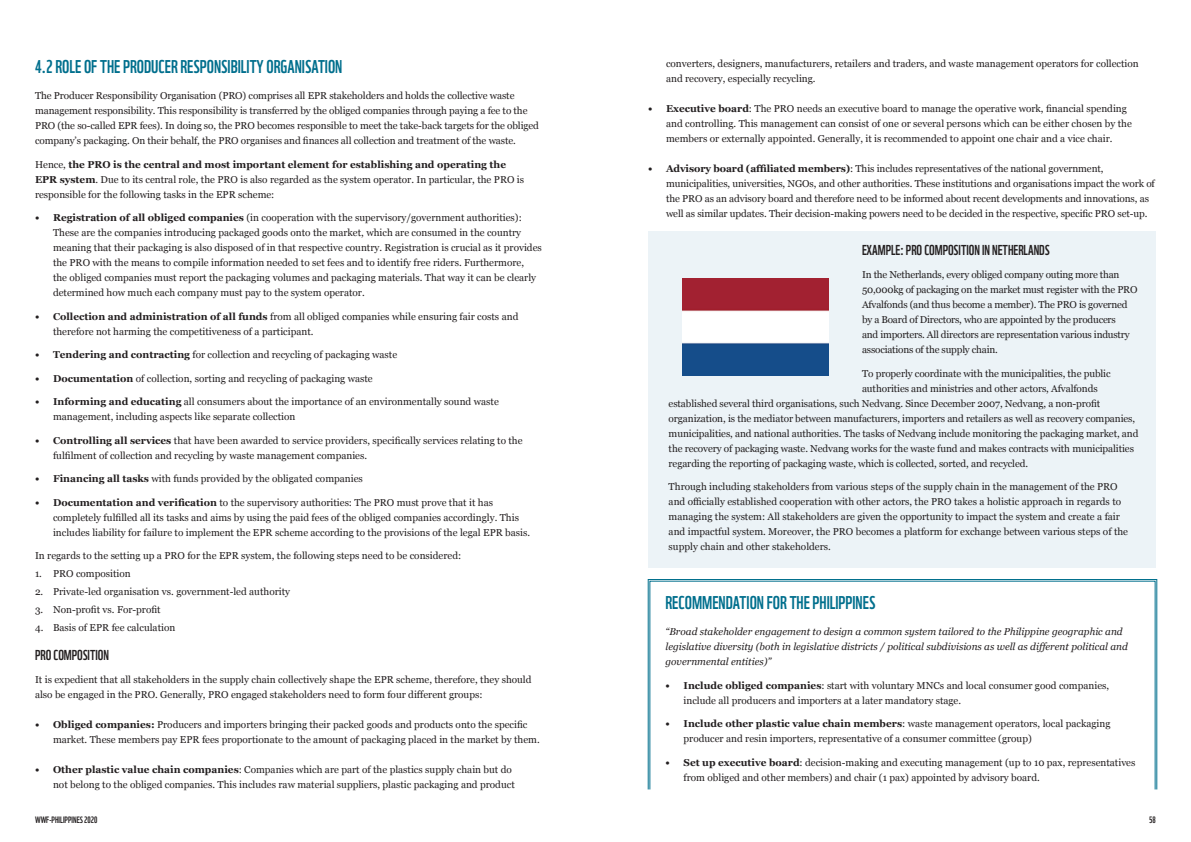
<style>
.page{position:relative;width:1191px;height:842px;background:#fff}
.page>*{position:absolute;margin:0;border:0;box-sizing:border-box;transform-origin:0 0}
.t1{font:18px "WWF";color:#006f8d}
.t2{font:14px "WWF";color:#231f20}
.t3{font:10px/15px "Georgia";color:#231f20}
.t4{font:10px/15px "Georgia";letter-spacing:-.02em;color:#231f20}
.t5{font:italic 10px/15px "Georgia";color:#231f20}
.t6{font:9px "WWF";color:#231f20}
.s1{font-weight:700}
</style>
<div class="page">
<div style="left:648px;top:232px;width:508px;height:336px;background:#ecf3f7"></div>
<img style="left:683px;top:279px;width:145px;height:96px">
<svg style="left:648px;top:579px;width:509px;height:211px"></svg>
<h1 class="t1" style="left:35px;top:52px;width:309px">4.2 ROLE OF THE PRODUCER RESPONSIBILITY ORGANISATION</h1>
<p class="t3" style="left:35px;top:88px;width:505px">The Producer Responsibility Organisation (PRO) comprises all EPR stakeholders and holds the collective waste management responsibility. This responsibility is transferred by the obliged companies through paying a fee to the PRO (the so-called EPR fees). In doing so, the PRO becomes responsible to meet the take-back targets for the obliged company’s packaging. On their behalf, the PRO organises and finances all collection and treatment of the waste.</p>
<p class="t3" style="left:35px;top:156px;width:490px">Hence, <span class="s1">the PRO is the central and most important element for establishing and operating the<br>EPR system</span>. Due to its central role, the PRO is also regarded as the system operator. In particular, the PRO is responsible for the following tasks in the EPR scheme:</p>
<p class="t3" style="left:53px;top:210px;width:490px;text-indent:-18px"><span class="s1">• Registration of all obliged companies</span> (in cooperation with the supervisory/government authorities):<br>These are the companies introducing packaged goods onto the market, which are consumed in the country meaning that their packaging is also disposed of in that respective country. Registration is crucial as it provides the PRO with the means to compile information needed to set fees and to identify free riders. Furthermore,<br>the obliged companies must report the packaging volumes and packaging materials. That way it can be clearly determined how much each company must pay to the system operator.</p>
<p class="t3" style="left:53px;top:308px;width:467px;text-indent:-18px"><span class="s1">• Collection and administration of all funds</span> from all obliged companies while ensuring fair costs and therefore not harming the competitiveness of a participant.</p>
<p class="t3" style="left:35px;top:347px;width:364px"><span class="s1">• Tendering and contracting</span> for collection and recycling of packaging waste</p>
<p class="t3" style="left:35px;top:370px;width:339px"><span class="s1">• Documentation</span> of collection, sorting and recycling of packaging waste</p>
<p class="t3" style="left:53px;top:394px;width:447px;text-indent:-18px"><span class="s1">• Informing and educating</span> all consumers about the importance of an environmentally sound waste management, including aspects like separate collection</p>
<p class="t3" style="left:53px;top:432px;width:471px;text-indent:-18px"><span class="s1">• Controlling all services</span> that have been awarded to service providers, specifically services relating to the fulfilment of collection and recycling by waste management companies.</p>
<p class="t3" style="left:35px;top:471px;width:329px"><span class="s1">• Financing all tasks</span> with funds provided by the obligated companies</p>
<p class="t3" style="left:53px;top:494px;width:478px;text-indent:-18px"><span class="s1">• Documentation and verification</span> to the supervisory authorities: The PRO must prove that it has completely fulfilled all its tasks and aims by using the paid fees of the obliged companies accordingly. This includes liability for failure to implement the EPR scheme according to the provisions of the legal EPR basis.</p>
<p class="t3" style="left:35px;top:548px;width:428px">In regards to the setting up a PRO for the EPR system, the following steps need to be considered:</p>
<p class="t3" style="left:35px;top:566px;width:97px">1. PRO composition</p>
<p class="t3" style="left:35px;top:584px;width:257px">2. Private-led organisation vs. government-led authority</p>
<p class="t3" style="left:35px;top:601px;width:127px">3. Non-profit vs. For-profit</p>
<p class="t3" style="left:35px;top:619px;width:142px">4. Basis of EPR fee calculation</p>
<h2 class="t2" style="left:35px;top:644px;width:76px">PRO COMPOSITION</h2>
<p class="t3" style="left:35px;top:672px;width:498px">It is expedient that all stakeholders in the supply chain collectively shape the EPR scheme, therefore, they should also be engaged in the PRO. Generally, PRO engaged stakeholders need to form four different groups:</p>
<p class="t3" style="left:53px;top:717px;width:488px;text-indent:-18px"><span class="s1">• Obliged companies:</span> Producers and importers bringing their packed goods and products onto the specific market. These members pay EPR fees proportionate to the amount of packaging placed in the market by them.</p>
<p class="t3" style="left:35px;top:762px;width:481px;text-align:right"><span class="s1">• Other plastic value chain companies</span>: Companies which are part of the plastics supply chain but do not belong to the obliged companies. This includes raw material suppliers, plastic packaging and product</p>
<p class="t3" style="left:666px;top:56px;width:474px">converters, designers, manufacturers, retailers and traders, and waste management operators for collection and recovery, especially recycling.</p>
<p class="t3" style="left:666px;top:101px;width:467px;text-indent:-18px"><span class="s1">• Executive board</span>: The PRO needs an executive board to manage the operative work, financial spending and controlling. This management can consist of one or several persons which can be either chosen by the members or externally appointed. Generally, it is recommended to appoint one chair and a vice chair.</p>
<p class="t3" style="left:666px;top:161px;width:490px;text-indent:-18px"><span class="s1">• Advisory board (affiliated members)</span>: This includes representatives of the national government, municipalities, universities, NGOs, and other authorities. These institutions and organisations impact the work of the PRO as an advisory board and therefore need to be informed about recent developments and innovations, as well as similar updates. Their decision-making powers need to be decided in the respective, specific PRO set-up.</p>
<h2 class="t2" style="left:862px;top:239px;width:189px">EXAMPLE: PRO COMPOSITION IN NETHERLANDS</h2>
<p class="t4" style="left:862px;top:267px;width:277px">In the Netherlands, every obliged company outing more than 50,000kg of packaging on the market must register with the PRO Afvalfonds (and thus become a member). The PRO is governed by a Board of Directors, who are appointed by the producers<br>and importers. All directors are representation various industry associations of the supply chain.</p>
<p class="t3" style="left:862px;top:365px;width:250px">To properly coordinate with the municipalities, the public</p>
<p class="t3" style="left:862px;top:380px;width:237px">authorities and ministries and other actors, Afvalfonds</p>
<p class="t3" style="left:668px;top:395px;width:433px">established several third organisations, such Nedvang. Since December 2007, Nedvang, a non-profit</p>
<p class="t3" style="left:668px;top:410px;width:468px">organization, is the mediator between manufacturers, importers and retailers as well as recovery companies,</p>
<p class="t3" style="left:668px;top:425px;width:471px">municipalities, and national authorities. The tasks of Nedvang include monitoring the packaging market, and</p>
<p class="t3" style="left:668px;top:440px;width:467px">the recovery of packaging waste. Nedvang works for the waste fund and makes contracts with municipalities</p>
<p class="t3" style="left:668px;top:455px;width:361px">regarding the reporting of packaging waste, which is collected, sorted, and recycled.</p>
<p class="t3" style="left:668px;top:479px;width:461px">Through including stakeholders from various steps of the supply chain in the management of the PRO and officially established cooperation with other actors, the PRO takes a holistic approach in regards to managing the system: All stakeholders are given the opportunity to impact the system and create a fair and impactful system. Moreover, the PRO becomes a platform for exchange between various steps of the supply chain and other stakeholders.</p>
<h1 class="t1" style="left:665px;top:589px;width:211px">RECOMMENDATION FOR THE PHILIPPINES</h1>
<p class="t5" style="left:665px;top:624px;width:464px">“Broad stakeholder engagement to design a common system tailored to the Philippine geographic and legislative diversity (both in legislative districts / political subdivisions as well as different political and governmental entities)”</p>
<p class="t3" style="left:683px;top:678px;width:427px;text-indent:-18px"><span class="s1">• Include obliged companies</span>: start with voluntary MNCs and local consumer good companies, include all producers and importers at a later mandatory stage.</p>
<p class="t3" style="left:683px;top:716px;width:428px;text-indent:-18px"><span class="s1">• Include other plastic value chain members</span>: waste management operators, local packaging producer and resin importers, representative of a consumer committee (group)</p>
<p class="t3" style="left:683px;top:755px;width:453px;text-indent:-18px"><span class="s1">• Set up executive board</span>: decision-making and executing management (up to 10 pax, representatives from obliged and other members) and chair (1 pax) appointed by advisory board.</p>
<p class="t6" style="left:35px;top:813px;width:24px">WWF-PHILIPPINES</p>
<p class="t6" style="left:84px;top:813px;width:15px">2020</p>
<p class="t6" style="left:1149px;top:813px;width:8px">58</p>
</div>
